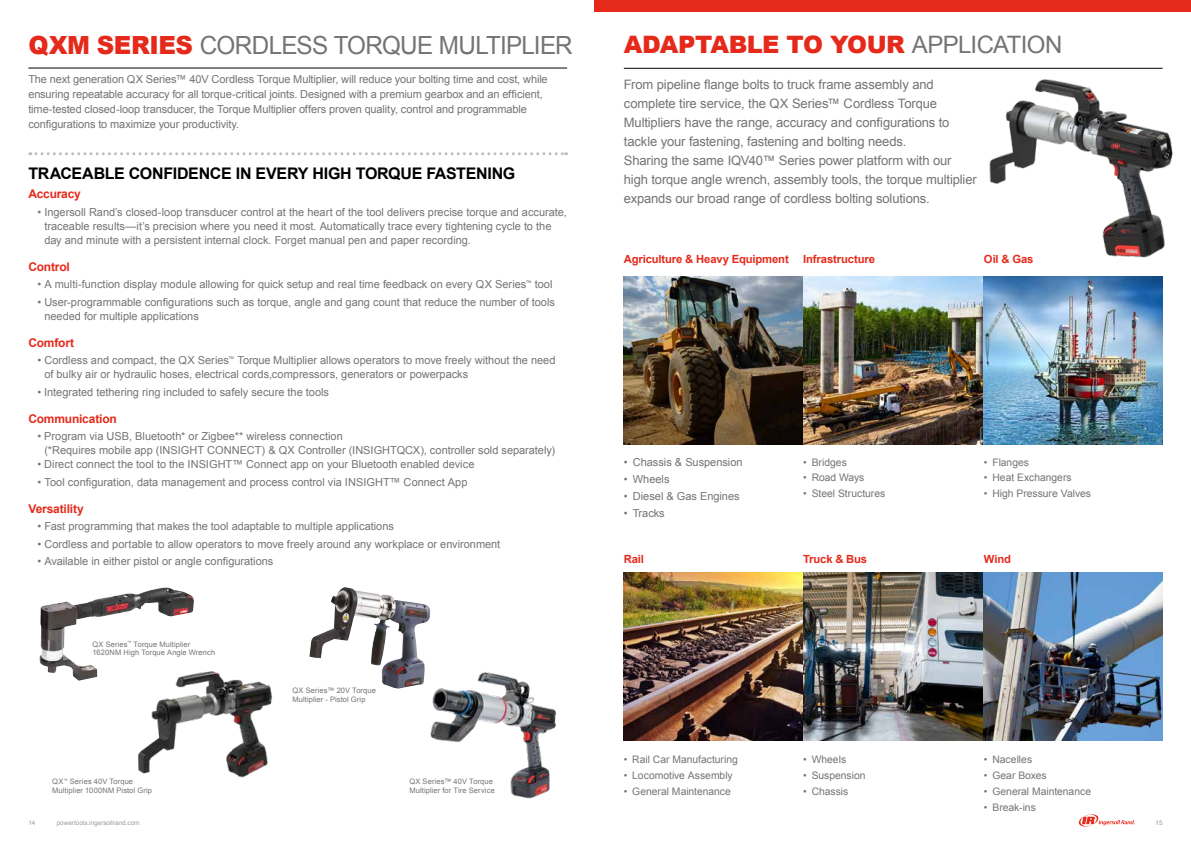
<style>
.page{position:relative;width:1191px;height:842px;background:#fff}
.page>*{position:absolute;margin:0;border:0;box-sizing:border-box;transform-origin:0 0}
.t1{font:25px "Arial";letter-spacing:-.03em;color:#757474}
.t2{font:900 24px "Arial";letter-spacing:-.025em;color:#e52a1b}
.t3{font:700 16px "Arial";letter-spacing:-.015em;color:#000}
.t4{font:13px/19px "Arial";letter-spacing:-.01em;color:#757474}
.t5{font:700 12px "Arial";letter-spacing:-.015em;color:#e52a1b}
.t6{font:700 11.2px "Arial";letter-spacing:-.01em;color:#e52a1b}
.t7{font:11px/14px "Arial";color:#757474}
.t8{font:10.3px "Arial";color:#757474}
.t9{font:7.5px/8.5px "Arial";letter-spacing:.015em;color:#757474}
.t10{font:6.4px "Arial";color:#9b9b9a}
.s1{font-weight:900;color:#e52a1b}
.s2{font-weight:400;color:#757474}
</style>
<div class="page">
<svg style="left:1078px;top:814px;width:57px;height:13px"></svg>
<div style="left:595px;top:0;width:596px;height:12px;background:#e52a1b"></div>
<hr style="left:28px;top:68px;width:539px;height:1px;background:#000">
<svg style="left:30px;top:152px;width:536px;height:3px"></svg>
<img style="left:138px;top:671px;width:135px;height:107px">
<img style="left:39px;top:587px;width:125px;height:86px">
<img style="left:412px;top:665px;width:145px;height:134px">
<img style="left:309px;top:587px;width:90px;height:78px">
<img style="left:989px;top:68px;width:184px;height:190px">
<img style="left:624px;top:276px;width:359px;height:168px">
<img style="left:803px;top:276px;width:179px;height:168px">
<img style="left:983px;top:276px;width:179px;height:168px">
<img style="left:624px;top:573px;width:359px;height:168px">
<img style="left:803px;top:573px;width:179px;height:168px">
<img style="left:983px;top:573px;width:179px;height:168px">
<hr style="left:624px;top:68px;width:538px;height:1px;background:#000">
<h1 class="t1" style="left:28px;top:29px;width:546px"><span class="s1">QXM SERIES</span> CORDLESS TORQUE MULTIPLIER</h1>
<p class="t7" style="left:28px;top:71px;width:521px;line-height:15px">The next generation QX Series™ 40V Cordless Torque Multiplier, will reduce your bolting time and cost, while ensuring repeatable accuracy for all torque-critical joints. Designed with a premium gearbox and an efficient, time-tested closed-loop transducer, the Torque Multiplier offers proven quality, control and programmable configurations to maximize your productivity.</p>
<h3 class="t3" style="left:28px;top:163px;width:488px">TRACEABLE CONFIDENCE IN EVERY HIGH TORQUE FASTENING</h3>
<p class="t5" style="left:28px;top:186px;width:54px">Accuracy</p>
<p class="t7" style="left:44px;top:205px;width:524px;text-indent:-7px">• Ingersoll Rand’s closed-loop transducer control at the heart of the tool delivers precise torque and accurate, traceable results—it’s precision where you need it most. Automatically trace every tightening cycle to the day and minute with a persistent internal clock. Forget manual pen and paper recording.</p>
<p class="t5" style="left:28px;top:259px;width:43px">Control</p>
<p class="t7" style="left:37px;top:278px;width:516px">• A multi-function display module allowing for quick setup and real time feedback on every QX Series<sup>™</sup> tool</p>
<p class="t7" style="left:44px;top:295px;width:512px;text-indent:-7px">• User-programmable configurations such as torque, angle and gang count that reduce the number of tools needed for multiple applications</p>
<p class="t5" style="left:28px;top:335px;width:47px">Comfort</p>
<p class="t7" style="left:44px;top:353px;width:512px;text-indent:-7px">• Cordless and compact, the QX Series<sup>™</sup> Torque Multiplier allows operators to move freely without the need of bulky air or hydraulic hoses, electrical cords,compressors, generators or powerpacks</p>
<p class="t7" style="left:37px;top:385px;width:293px">• Integrated tethering ring included to safely secure the tools</p>
<p class="t5" style="left:28px;top:410px;width:90px">Communication</p>
<p class="t7" style="left:44px;top:429px;width:512px;text-indent:-7px">• Program via USB, Bluetooth* or Zigbee** wireless connection<br>(*Requires mobile app (INSIGHT CONNECT) &amp; QX Controller (INSIGHTQCX), controller sold separately)</p>
<p class="t7" style="left:37px;top:457px;width:438px">• Direct connect the tool to the INSIGHT™ Connect app on your Bluetooth enabled device</p>
<p class="t7" style="left:37px;top:475px;width:431px">• Tool configuration, data management and process control via INSIGHT™ Connect App</p>
<p class="t5" style="left:28px;top:500px;width:57px">Versatility</p>
<p class="t7" style="left:37px;top:519px;width:358px">• Fast programming that makes the tool adaptable to multiple applications</p>
<p class="t7" style="left:37px;top:537px;width:464px">• Cordless and portable to allow operators to move freely around any workplace or environment</p>
<p class="t7" style="left:37px;top:555px;width:238px">• Available in either pistol or angle configurations</p>
<p class="t9" style="left:92px;top:640px;width:124px">QX Series<sup>™</sup> Torque Multiplier<br>1620NM High Torque Angle Wrench</p>
<p class="t9" style="left:52px;top:777px;width:101px">QX<sup>™</sup> Series 40V Torque<br>Multiplier 1000NM Pistol Grip</p>
<p class="t9" style="left:292px;top:686px;width:85px">QX Series™ 20V Torque<br>Multiplier - Pistol Grip</p>
<p class="t9" style="left:409px;top:777px;width:87px">QX Series™ 40V Torque<br>Multiplier for Tire Service</p>
<h2 class="t2" style="left:624px;top:27px;width:440px">ADAPTABLE TO YOUR <span class="s2">APPLICATION</span></h2>
<p class="t4" style="left:624px;top:75px;width:354px">From pipeline flange bolts to truck frame assembly and complete tire service, the QX Series™ Cordless Torque Multipliers have the range, accuracy and configurations to tackle your fastening, fastening and bolting needs.<br>Sharing the same IQV40™ Series power platform with our high torque angle wrench, assembly tools, the torque multiplier expands our broad range of cordless bolting solutions.</p>
<p class="t6" style="left:624px;top:252px;width:166px">Agriculture &amp; Heavy Equipment</p>
<p class="t6" style="left:803px;top:252px;width:73px">Infrastructure</p>
<p class="t6" style="left:984px;top:252px;width:51px">Oil &amp; Gas</p>
<p class="t7" style="left:624px;top:455px;width:120px">• Chassis &amp; Suspension</p>
<p class="t7" style="left:624px;top:472px;width:47px">• Wheels</p>
<p class="t7" style="left:624px;top:489px;width:117px">• Diesel &amp; Gas Engines</p>
<p class="t7" style="left:624px;top:506px;width:42px">• Tracks</p>
<p class="t8" style="left:803px;top:455px;width:45px">• Bridges</p>
<p class="t8" style="left:803px;top:471px;width:63px">• Road Ways</p>
<p class="t8" style="left:803px;top:487px;width:84px">• Steel Structures</p>
<p class="t8" style="left:984px;top:455px;width:47px">• Flanges</p>
<p class="t8" style="left:984px;top:471px;width:89px">• Heat Exchangers</p>
<p class="t8" style="left:984px;top:487px;width:108px">• High Pressure Valves</p>
<p class="t6" style="left:624px;top:552px;width:22px">Rail</p>
<p class="t6" style="left:803px;top:552px;width:66px">Truck &amp; Bus</p>
<p class="t6" style="left:984px;top:552px;width:29px">Wind</p>
<p class="t8" style="left:624px;top:753px;width:115px">• Rail Car Manufacturing</p>
<p class="t8" style="left:624px;top:769px;width:110px">• Locomotive Assembly</p>
<p class="t8" style="left:624px;top:785px;width:109px">• General Maintenance</p>
<p class="t8" style="left:803px;top:753px;width:44px">• Wheels</p>
<p class="t8" style="left:803px;top:769px;width:64px">• Suspension</p>
<p class="t8" style="left:803px;top:785px;width:47px">• Chassis</p>
<p class="t8" style="left:984px;top:753px;width:50px">• Nacelles</p>
<p class="t8" style="left:984px;top:769px;width:64px">• Gear Boxes</p>
<p class="t8" style="left:984px;top:785px;width:109px">• General Maintenance</p>
<p class="t8" style="left:984px;top:800px;width:53px">• Break-ins</p>
<p class="t10" style="left:28px;top:818px;width:9px">14</p>
<p class="t10" style="left:57px;top:818px;width:84px">powertools.ingersollrand.com</p>
<p class="t10" style="left:1155px;top:818px;width:9px">15</p>
</div>
